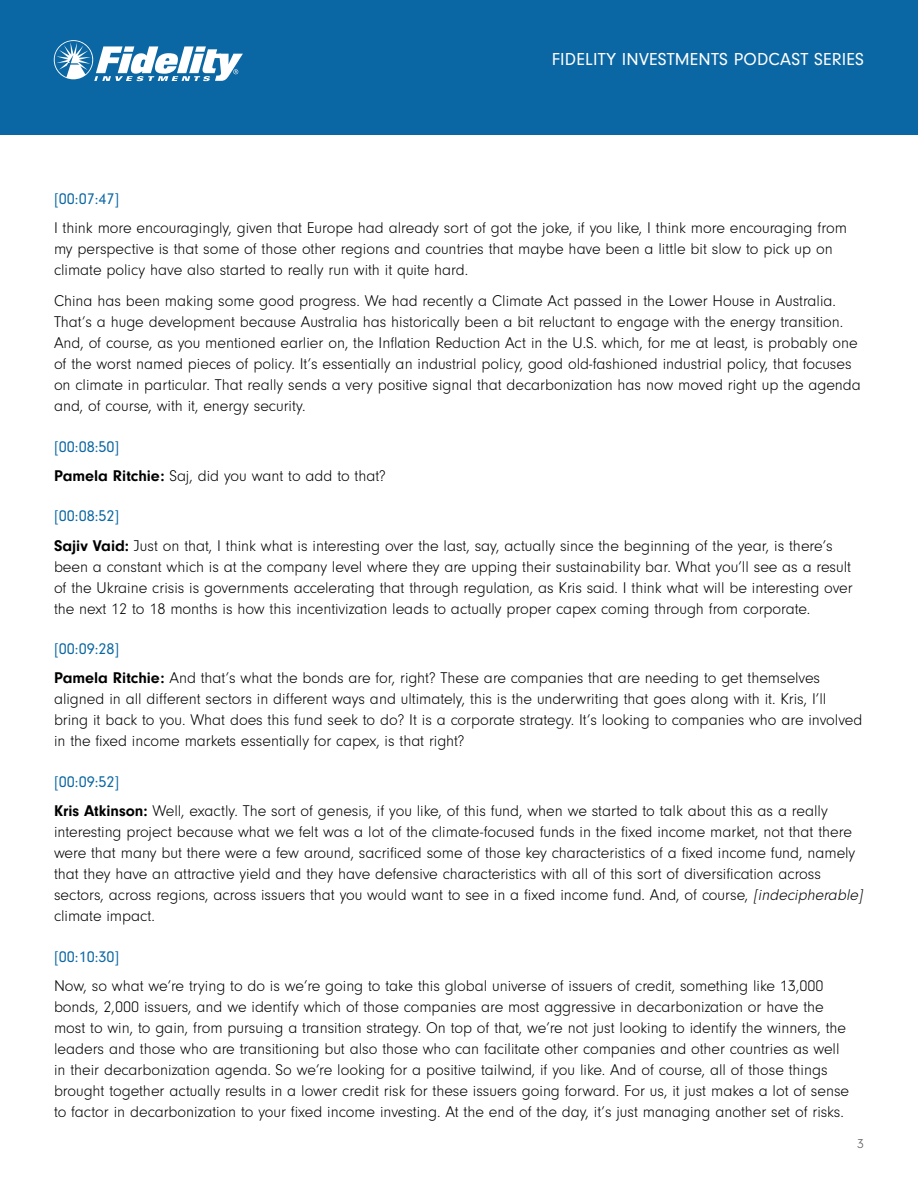
<style>
.page{position:relative;width:918px;height:1188px;background:#fff}
.page>*{position:absolute;margin:0;border:0;box-sizing:border-box;transform-origin:0 0}
.t1{font:18px "Neuzeit Gro";letter-spacing:.01em;color:#fff}
.t2{font:300 16.2px/21px "Neuzeit Gro";color:#000}
.t3{font:16.2px "Neuzeit Gro";color:#0b67a3}
.t4{font:300 13.5px "Neuzeit Gro";color:#58595b}
.s1{font-weight:400;color:#0b67a3}
.s2{font-weight:700}
.s3{font-style:italic}
</style>
<div class="page">
<div style="left:0;top:0;width:918px;height:135px;background:#0b67a3"></div>
<svg style="left:54px;top:40px;width:189px;height:41px"></svg>
<p class="t1" style="left:552px;top:49px;width:314px">FIDELITY INVESTMENTS PODCAST SERIES</p>
<p class="t3" style="left:54px;top:190px;width:67px">[00:07:47]</p>
<p class="t2" style="left:54px;top:218px;width:794px">I think more encouragingly, given that Europe had already sort of got the joke, if you like, I think more encouraging from my perspective is that some of those other regions and countries that maybe have been a little bit slow to pick up on climate policy have also started to really run with it quite hard.</p>
<p class="t2" style="left:54px;top:291px;width:808px">China has been making some good progress. We had recently a Climate Act passed in the Lower House in Australia.<br>That’s a huge development because Australia has historically been a bit reluctant to engage with the energy transition.<br>And, of course, as you mentioned earlier on, the Inflation Reduction Act in the U.S. which, for me at least, is probably one of the worst named pieces of policy. It’s essentially an industrial policy, good old-fashioned industrial policy, that focuses on climate in particular. That really sends a very positive signal that decarbonization has now moved right up the agenda and, of course, with it, energy security.</p>
<p class="t2" style="left:54px;top:432px;width:333px;line-height:29.2px"><span class="s1">[00:08:50]<br></span><span class="s2">Pamela Ritchie:</span> Saj, did you want to add to that?</p>
<p class="t2" style="left:54px;top:502px;width:780px;line-height:29.2px"><span class="s1">[00:08:52]<br></span><span class="s2">Sajiv Vaid:</span> Just on that, I think what is interesting over the last, say, actually since the beginning of the year, is there’s</p>
<p class="t2" style="left:54px;top:556px;width:800px;text-align:justify">been a constant which is at the company level where they are upping their sustainability bar. What you’ll see as a result of the Ukraine crisis is governments accelerating that through regulation, as Kris said. I think what will be interesting over the next 12 to 18 months is how this incentivization leads to actually proper capex coming through from corporate.</p>
<p class="t2" style="left:54px;top:635px;width:768px;line-height:29.2px"><span class="s1">[00:09:28]<br></span><span class="s2">Pamela Ritchie:</span> And that’s what the bonds are for, right? These are companies that are needing to get themselves</p>
<p class="t2" style="left:54px;top:689px;width:810px">aligned in all different sectors in different ways and ultimately, this is the underwriting that goes along with it. Kris, I’ll bring it back to you. What does this fund seek to do? It is a corporate strategy. It’s looking to companies who are involved in the fixed income markets essentially for capex, is that right?</p>
<p class="t2" style="left:54px;top:767px;width:775px;line-height:29.2px"><span class="s1">[00:09:52]<br></span><span class="s2">Kris Atkinson:</span> Well, exactly. The sort of genesis, if you like, of this fund, when we started to talk about this as a really</p>
<p class="t2" style="left:54px;top:822px;width:813px">interesting project because what we felt was a lot of the climate-focused funds in the fixed income market, not that there were that many but there were a few around, sacrificed some of those key characteristics of a fixed income fund, namely that they have an attractive yield and they have defensive characteristics with all of this sort of diversification across sectors, across regions, across issuers that you would want to see in a fixed income fund. And, of course, <span class="s3">[indecipherable] </span>climate impact.</p>
<p class="t3" style="left:54px;top:948px;width:67px">[00:10:30]</p>
<p class="t2" style="left:54px;top:975px;width:797px">Now, so what we’re trying to do is we’re going to take this global universe of issuers of credit, something like 13,000 bonds, 2,000 issuers, and we identify which of those companies are most aggressive in decarbonization or have the most to win, to gain, from pursuing a transition strategy. On top of that, we’re not just looking to identify the winners, the leaders and those who are transitioning but also those who can facilitate other companies and other countries as well in their decarbonization agenda. So we’re looking for a positive tailwind, if you like. And of course, all of those things brought together actually results in a lower credit risk for these issuers going forward. For us, it just makes a lot of sense to factor in decarbonization to your fixed income investing. At the end of the day, it’s just managing another set of risks.</p>
<p class="t4" style="left:857px;top:1137px;width:8px">3</p>
</div>
